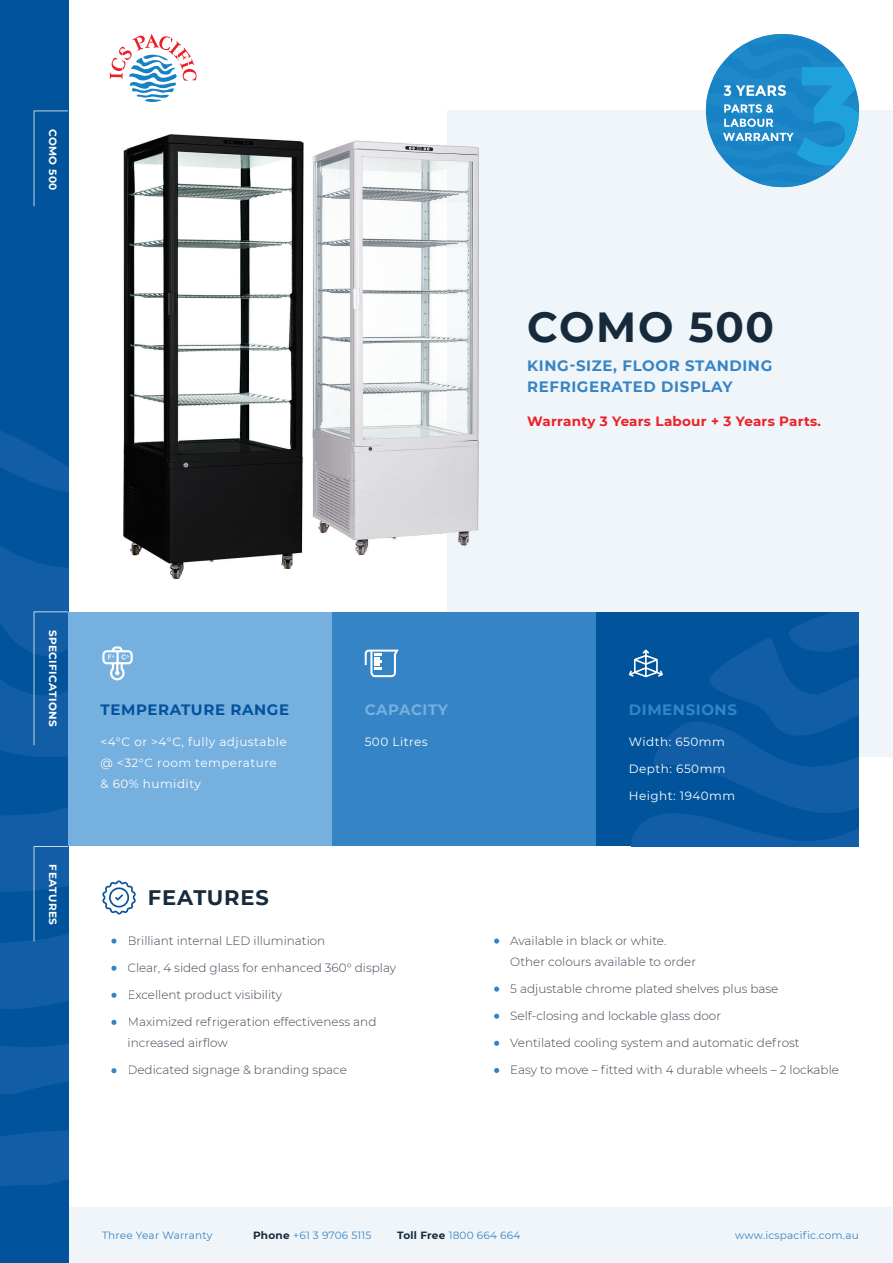
<style>
.page{position:relative;width:893px;height:1263px;background:#fff}
.page>*{position:absolute;margin:0;border:0;box-sizing:border-box;transform-origin:0 0}
.t1{font:700 42px "Montserrat";letter-spacing:.04em;color:#172a3c}
.t2{font:700 21px "Montserrat";letter-spacing:.04em;color:#172a3c}
.t3{font:700 15px/21px "Montserrat";letter-spacing:.04em;color:#3784c5}
.t4{font:700 15px "Montserrat";letter-spacing:.04em;color:#01539b}
.t5{font:700 15px "Montserrat";letter-spacing:.04em;color:#3584c5}
.t6{font:700 15px "Montserrat";letter-spacing:.03em;color:#76b0df}
.t7{font:700 13.5px "Montserrat";letter-spacing:.02em;color:#ec2029}
.t8{font:300 12px/21px "Montserrat";color:#3b4453}
.t9{font:12px/21px "Montserrat";letter-spacing:.04em;color:#fff}
.t10{font:10.5px "Montserrat";letter-spacing:.02em;color:#3784c5}
.t11{font:700 10.5px "Montserrat";letter-spacing:.04em;color:#fff}
.s1{font-weight:700;color:#17293b}
</style>
<div class="page">
<div style="left:64px;top:1208px;width:829px;height:55px;background:#eff5f8"></div>
<div style="left:447px;top:111px;width:446px;height:646px;background:#eff5f8"></div>
<div style="left:0;top:0;width:68px;height:1263px;background:#01539b"></div>
<div style="left:0;top:1131px;width:68px;height:55px;background:#115da6"></div>
<div style="left:595px;top:612px;width:264px;height:234px;background:#01539b"></div>
<div style="left:332px;top:612px;width:263px;height:234px;background:#3584c5"></div>
<div style="left:68px;top:612px;width:264px;height:234px;background:#76b0df"></div>
<svg style="left:102px;top:646px;width:31px;height:34px"></svg>
<svg style="left:365px;top:650px;width:34px;height:27px"></svg>
<svg style="left:629px;top:612px;width:230px;height:234px"></svg>
<svg style="left:110px;top:34px;width:86px;height:68px"></svg>
<svg style="left:706px;top:34px;width:153px;height:153px"></svg>
<img style="left:123px;top:134px;width:356px;height:444px">
<svg style="left:102px;top:880px;width:34px;height:34px"></svg>
<svg style="left:0;top:431px;width:68px;height:663px"></svg>
<svg style="left:111px;top:938px;width:6px;height:6px"></svg>
<svg style="left:111px;top:966px;width:6px;height:5px"></svg>
<svg style="left:111px;top:993px;width:6px;height:5px"></svg>
<svg style="left:111px;top:1020px;width:6px;height:5px"></svg>
<svg style="left:111px;top:1068px;width:6px;height:5px"></svg>
<svg style="left:494px;top:938px;width:5px;height:6px"></svg>
<svg style="left:494px;top:986px;width:5px;height:6px"></svg>
<svg style="left:494px;top:1014px;width:5px;height:5px"></svg>
<svg style="left:494px;top:1041px;width:5px;height:5px"></svg>
<svg style="left:34px;top:111px;width:34px;height:95px"></svg>
<svg style="left:494px;top:1068px;width:5px;height:5px"></svg>
<p class="t11" style="left:60px;top:129px;width:63px;rotate:90deg">COMO 500</p>
<h1 class="t1" style="left:527px;top:297px;width:248px">COMO 500</h1>
<p class="t3" style="left:527px;top:354px;width:246px">KING-SIZE, FLOOR STANDING<br>REFRIGERATED DISPLAY</p>
<p class="t7" style="left:527px;top:411px;width:295px">Warranty 3 Years Labour + 3 Years Parts.</p>
<p class="t11" style="left:60px;top:630px;width:99px;rotate:90deg">SPECIFICATIONS</p>
<p class="t11" style="left:60px;top:864px;width:62px;rotate:90deg">FEATURES</p>
<p class="t4" style="left:101px;top:699px;width:190px">TEMPERATURE RANGE</p>
<p class="t6" style="left:365px;top:699px;width:85px">CAPACITY</p>
<p class="t5" style="left:629px;top:699px;width:110px">DIMENSIONS</p>
<p class="t9" style="left:101px;top:730px;width:188px">&lt;4°C or &gt;4°C, fully adjustable</p>
<p class="t9" style="left:365px;top:730px;width:65px">500 Litres</p>
<p class="t9" style="left:101px;top:751px;width:178px">@ &lt;32°C room temperature &amp; 60% humidity</p>
<h2 class="t2" style="left:148px;top:882px;width:122px">FEATURES</h2>
<p class="t8" style="left:128px;top:930px;width:199px">Brilliant internal LED illumination</p>
<p class="t8" style="left:128px;top:957px;width:270px">Clear, 4 sided glass for enhanced 360° display</p>
<p class="t8" style="left:128px;top:984px;width:156px">Excellent product visibility</p>
<p class="t8" style="left:128px;top:1011px;width:250px">Maximized refrigeration effectiveness and increased airflow</p>
<p class="t8" style="left:128px;top:1059px;width:221px">Dedicated signage &amp; branding space</p>
<p class="t9" style="left:629px;top:730px;width:97px">Width: 650mm</p>
<p class="t9" style="left:629px;top:757px;width:98px">Depth: 650mm</p>
<p class="t9" style="left:629px;top:784px;width:108px">Height: 1940mm</p>
<p class="t8" style="left:510px;top:930px;width:187px">Available in black or white.<br>Other colours available to order</p>
<p class="t8" style="left:510px;top:978px;width:270px">5 adjustable chrome plated shelves plus base</p>
<p class="t8" style="left:510px;top:1005px;width:212px">Self-closing and lockable glass door</p>
<p class="t8" style="left:510px;top:1032px;width:291px">Ventilated cooling system and automatic defrost</p>
<p class="t8" style="left:510px;top:1059px;width:330px">Easy to move – fitted with 4 durable wheels – 2 lockable</p>
<p class="t10" style="left:102px;top:1228px;width:112px">Three Year Warranty</p>
<p class="t10" style="left:253px;top:1228px;width:120px"><span class="s1">Phone</span> +61 3 9706 5115</p>
<p class="t10" style="left:397px;top:1228px;width:125px"><span class="s1">Toll Free</span> 1800 664 664</p>
<p class="t10" style="left:735px;top:1228px;width:125px">www.icspacific.com.au</p>
</div>
